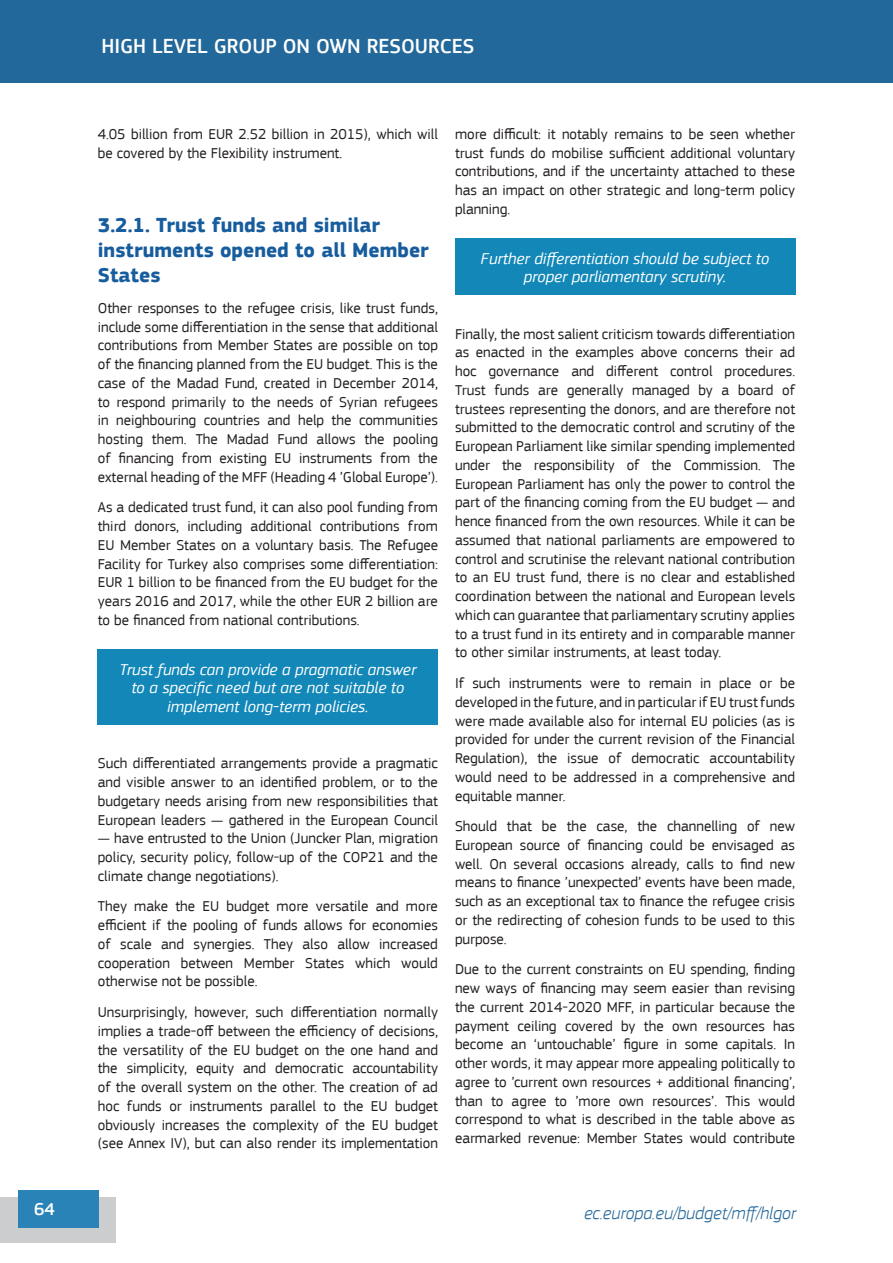
<style>
.page{position:relative;width:893px;height:1263px;background:#fff}
.page>*{position:absolute;margin:0;border:0;box-sizing:border-box;transform-origin:0 0}
.Small_title_columns{font:700 21px/25.2px "EC Square Sans Pro";color:#175d9e}
.t1{font:500 21px "EC Square Sans Pro";color:#fff}
.t2{font:italic 300 18px "EC Square Sans Pro";color:#23689a}
.t3{font:500 18px "EC Square Sans Pro";color:#fff}
.Paragraph{font:italic 16.5px/18.8px "EC Square Sans Pro";color:#fff;text-align:center}
.Paragraph-2{font:15px/18.8px "EC Square Sans Pro";color:#231f20;text-align:justify}
</style>
<div class="page">
<div style="left:0;top:1197px;width:116px;height:46px;background:#cccdcf"></div>
<div style="left:18px;top:1191px;width:81px;height:37px;background:#2a83b7"></div>
<div style="left:0;top:0;width:893px;height:83px;background:#23689a"></div>
<div style="left:98px;top:649px;width:340px;height:76px;background:#1287b8"></div>
<div style="left:455px;top:238px;width:340px;height:57px;background:#1287b8"></div>
<h1 class="t1" style="left:101px;top:34px;width:374px">HIGH LEVEL GROUP ON OWN RESOURCES</h1>
<p class="Paragraph-2" style="left:98px;top:125px;width:342px">4.05 billion from EUR 2.52 billion in 2015), which will be covered by the Flexibility instrument.</p>
<p class="Small_title_columns" style="left:98px;top:213px;width:333px">3.2.1. Trust funds and similar instruments opened to all Member<br>States</p>
<p class="Paragraph-2" style="left:98px;top:299px;width:342px">Other responses to the refugee crisis, like trust funds, include some differentiation in the sense that additional contributions from Member States are possible on top of the financing planned from the EU budget. This is the case of the Madad Fund, created in December 2014, to respond primarily to the needs of Syrian refugees in neighbouring countries and help the communities hosting them. The Madad Fund allows the pooling of financing from existing EU instruments from the external heading of the MFF (Heading 4 ’Global Europe’).</p>
<p class="Paragraph-2" style="left:98px;top:498px;width:342px">As a dedicated trust fund, it can also pool funding from third donors, including additional contributions from EU Member States on a voluntary basis. The Refugee Facility for Turkey also comprises some differentiation:<br>EUR 1 billion to be financed from the EU budget for the years 2016 and 2017, while the other EUR 2 billion are to be financed from national contributions.</p>
<p class="Paragraph" style="left:119px;top:660px;width:298px">Trust funds can provide a pragmatic answer to a specific need but are not suitable to implement long-term policies.</p>
<p class="Paragraph-2" style="left:98px;top:754px;width:342px">Such differentiated arrangements provide a pragmatic and visible answer to an identified problem, or to the budgetary needs arising from new responsibilities that European leaders — gathered in the European Council</p>
<p class="Paragraph-2" style="left:98px;top:829px;width:342px">— have entrusted to the Union (Juncker Plan, migration policy, security policy, follow-up of the COP21 and the climate change negotiations).</p>
<p class="Paragraph-2" style="left:98px;top:897px;width:342px">They make the EU budget more versatile and more efficient if the pooling of funds allows for economies of scale and synergies. They also allow increased cooperation between Member States which would otherwise not be possible.</p>
<p class="Paragraph-2" style="left:98px;top:1003px;width:342px">Unsurprisingly, however, such differentiation normally implies a trade-off between the efficiency of decisions, the versatility of the EU budget on the one hand and the simplicity, equity and democratic accountability of the overall system on the other. The creation of ad hoc funds or instruments parallel to the EU budget obviously increases the complexity of the EU budget (see Annex IV), but can also render its implementation</p>
<p class="Paragraph-2" style="left:455px;top:125px;width:342px">more difficult: it notably remains to be seen whether trust funds do mobilise sufficient additional voluntary contributions, and if the uncertainty attached to these has an impact on other strategic and long-term policy planning.</p>
<p class="Paragraph" style="left:481px;top:249px;width:290px">Further differentiation should be subject to proper parliamentary scrutiny.</p>
<p class="Paragraph-2" style="left:455px;top:324px;width:342px">Finally, the most salient criticism towards differentiation as enacted in the examples above concerns their ad hoc governance and different control procedures.<br>Trust funds are generally managed by a board of trustees representing the donors, and are therefore not submitted to the democratic control and scrutiny of the European Parliament like similar spending implemented under the responsibility of the Commission. The European Parliament has only the power to control the part of the financing coming from the EU budget — and hence financed from the own resources. While it can be assumed that national parliaments are empowered to control and scrutinise the relevant national contribution to an EU trust fund, there is no clear and established coordination between the national and European levels which can guarantee that parliamentary scrutiny applies to a trust fund in its entirety and in comparable manner to other similar instruments, at least today.</p>
<p class="Paragraph-2" style="left:455px;top:674px;width:342px">If such instruments were to remain in place or be developed in the future, and in particular if EU trust funds were made available also for internal EU policies (as is provided for under the current revision of the Financial Regulation), the issue of democratic accountability would need to be addressed in a comprehensive and equitable manner.</p>
<p class="Paragraph-2" style="left:455px;top:817px;width:342px">Should that be the case, the channelling of new European source of financing could be envisaged as well. On several occasions already, calls to find new means to finance ’unexpected’ events have been made, such as an exceptional tax to finance the refugee crisis or the redirecting of cohesion funds to be used to this purpose.</p>
<p class="Paragraph-2" style="left:455px;top:960px;width:342px">Due to the current constraints on EU spending, finding new ways of financing may seem easier than revising the current 2014-2020 MFF, in particular because the payment ceiling covered by the own resources has become an ‘untouchable’ figure in some capitals. In other words, it may appear more appealing politically to agree to ’current own resources + additional financing’, than to agree to ’more own resources’. This would correspond to what is described in the table above as earmarked revenue: Member States would contribute</p>
<p class="t3" style="left:34px;top:1198px;width:22px">64</p>
<p class="t2" style="left:584px;top:1202px;width:214px">ec.europa.eu/budget/mff/hlgor</p>
</div>
